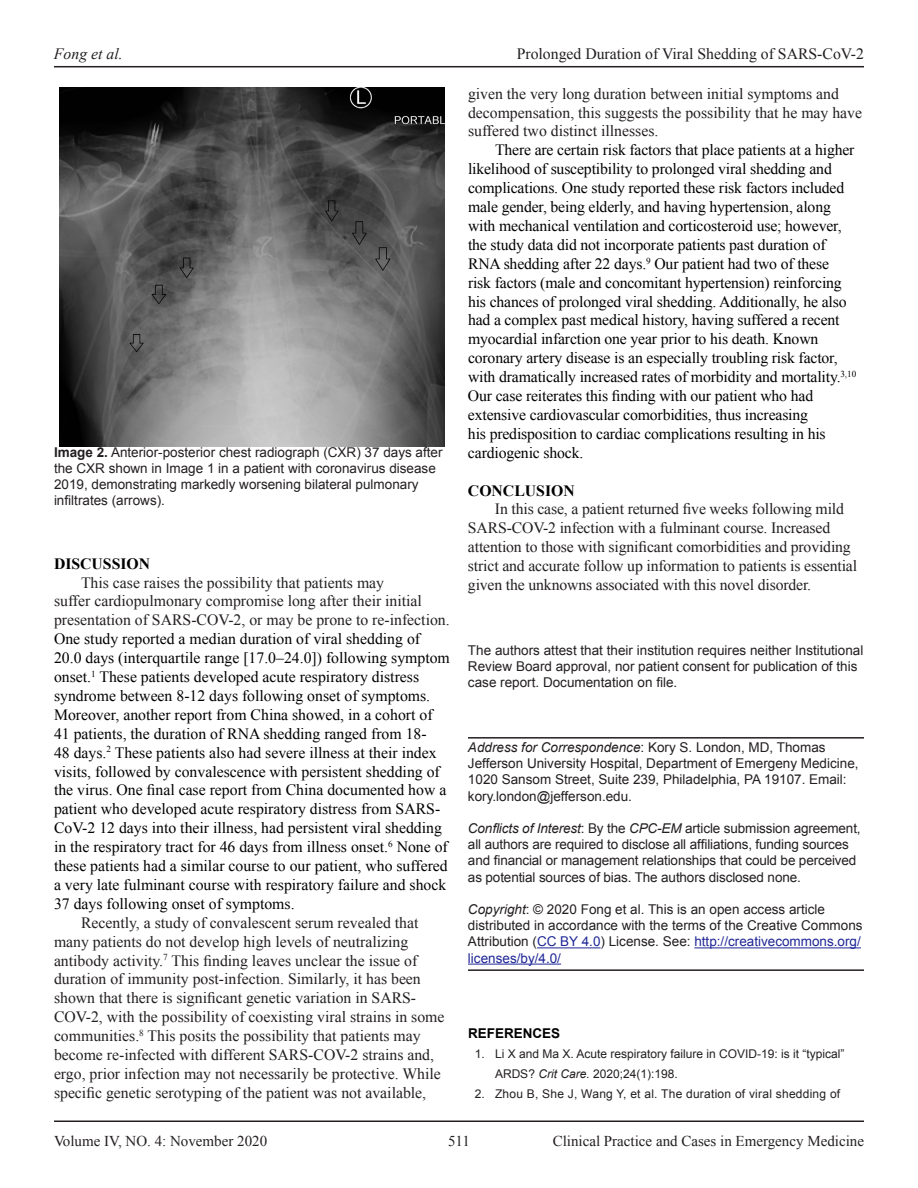
<style>
.page{position:relative;width:918px;height:1188px;background:#fff}
.page>*{position:absolute;margin:0;border:0;box-sizing:border-box;transform-origin:0 0}
.t1{font:15.75px/18.9px "Times New Roman";color:#000}
.t2{font:15.75px/18.9px "Times New Roman";color:#231f20}
.t3{font:700 15.75px "Times New Roman";color:#000}
.t4{font:italic 15.75px "Times New Roman";color:#231f20}
.t5{font:15px "Times New Roman";color:#231f20}
.t6{font:13.5px/16.2px "Arial";color:#231f20}
.t7{font:700 13.5px "Arial";color:#000}
.t8{font:12px/19.8px "Arial";color:#231f20}
.t9{font:12px "Arial";letter-spacing:.02em;color:#231f20}
.s1{font-weight:700}
.s2{color:#231f20}
.s3{font-style:italic}
.s4{color:#1f2796}
</style>
<div class="page">
<hr style="left:54px;top:1120px;width:810px;height:2px;background:#231f20">
<hr style="left:54px;top:66px;width:810px;height:1px;background:#231f20">
<img style="left:59px;top:88px;width:386px;height:358px">
<hr style="left:468px;top:737px;width:396px;height:2px;background:#231f20">
<hr style="left:537px;top:947px;width:64px;height:1px;background:#1f2796">
<hr style="left:694px;top:947px;width:167px;height:1px;background:#1f2796">
<hr style="left:468px;top:969px;width:396px;height:2px;background:#231f20">
<hr style="left:468px;top:964px;width:93px;height:1px;background:#1f2796">
<p class="t4" style="left:54px;top:43px;width:70px">Fong et al.</p>
<p class="t2" style="left:517px;top:44px;width:349px">Prolonged Duration of Viral Shedding of SARS-CoV-2</p>
<p class="t6" style="left:54px;top:444px;width:390px"><span class="s1">Image 2.</span> Anterior-posterior chest radiograph (CXR) 37 days after the CXR shown in Image 1 in a patient with coronavirus disease 2019, demonstrating markedly worsening bilateral pulmonary infiltrates (arrows).</p>
<p class="t3" style="left:54px;top:553px;width:98px">DISCUSSION</p>
<p class="t1" style="left:54px;top:573px;width:397px;text-indent:27px"><span class="s2">This case raises the possibility that patients may<br>suffer cardiopulmonary compromise long after their initial presentation of SARS-COV-2, or may be prone to re-infection.<br></span>One study reported a median duration of viral shedding of 20.0 days (interquartile range [17.0–24.0]) following symptom onset.<sup>1</sup> These patients developed acute respiratory distress syndrome between 8-12 days following onset of symptoms.<br>Moreover, another report from China showed, in a cohort of 41 patients, the duration of RNA shedding ranged from 18-<br>48 days.<sup>2</sup> These patients also had severe illness at their index visits, followed by convalescence with persistent shedding of the virus. One final case report from China documented how a patient who developed acute respiratory distress from SARS-CoV-2 12 days into their illness, had persistent viral shedding in the respiratory tract for 46 days from illness onset.<sup>6</sup> None of these patients had a similar course to our patient, who suffered a very late fulminant course with respiratory failure and shock 37 days following onset of symptoms.</p>
<p class="t2" style="left:54px;top:913px;width:392px;text-indent:27px">Recently, a study of convalescent serum revealed that many patients do not develop high levels of neutralizing antibody activity.<sup>7</sup> This finding leaves unclear the issue of duration of immunity post-infection. Similarly, it has been shown that there is significant genetic variation in SARS-COV-2, with the possibility of coexisting viral strains in some communities.<sup>8</sup> This posits the possibility that patients may become re-infected with different SARS-COV-2 strains and, ergo, prior infection may not necessarily be protective. While specific genetic serotyping of the patient was not available,</p>
<p class="t2" style="left:468px;top:84px;width:396px">given the very long duration between initial symptoms and decompensation, this suggests the possibility that he may have suffered two distinct illnesses.</p>
<p class="t1" style="left:468px;top:140px;width:390px;text-indent:27px">There are certain risk factors that place patients at a higher likelihood of susceptibility to prolonged viral shedding and complications. One study reported these risk factors included male gender, being elderly, and having hypertension, along with mechanical ventilation and corticosteroid use; however, the study data did not incorporate patients past duration of RNA shedding after 22 days.<sup>9</sup> Our patient had two of these<br>risk factors (male and concomitant hypertension) reinforcing his chances of prolonged viral shedding. Additionally, he also had a complex past medical history, having suffered a recent myocardial infarction one year prior to his death. Known coronary artery disease is an especially troubling risk factor, with dramatically increased rates of morbidity and mortality.<sup>3,10<br></sup>Our case reiterates this finding with our patient who had extensive cardiovascular comorbidities, thus increasing<br>his predisposition to cardiac complications resulting in his cardiogenic shock.</p>
<p class="t3" style="left:468px;top:479px;width:108px">CONCLUSION</p>
<p class="t2" style="left:468px;top:500px;width:391px;text-indent:27px">In this case, a patient returned five weeks following mild SARS-COV-2 infection with a fulminant course. Increased attention to those with significant comorbidities and providing strict and accurate follow up information to patients is essential given the unknowns associated with this novel disorder.</p>
<p class="t6" style="left:468px;top:642px;width:397px">The authors attest that their institution requires neither Institutional<br>Review Board approval, nor patient consent for publication of this case report. Documentation on file.</p>
<p class="t6" style="left:468px;top:739px;width:392px"><span class="s3">Address for Correspondence</span>: Kory S. London, MD, Thomas Jefferson University Hospital, Department of Emergeny Medicine, 1020 Sansom Street, Suite 239, Philadelphia, PA 19107. Email: kory.london@jefferson.edu.</p>
<p class="t6" style="left:468px;top:820px;width:394px"><span class="s3">Conflicts of Interest</span>: By the <span class="s3">CPC-EM</span> article submission agreement, all authors are required to disclose all affiliations, funding sources and financial or management relationships that could be perceived as potential sources of bias. The authors disclosed none.</p>
<p class="t6" style="left:468px;top:901px;width:396px"><span class="s3">Copyright</span>: © 2020 Fong et al. This is an open access article distributed in accordance with the terms of the Creative Commons Attribution (<span class="s4">CC BY 4.0</span>) License. See: <span class="s4">http://creativecommons.org/ licenses/by/4.0/</span></p>
<p class="t7" style="left:468px;top:1025px;width:94px">REFERENCES</p>
<p class="t8" style="left:495px;top:1044px;width:351px;text-indent:-20px">1. Li X and Ma X. Acute respiratory failure in COVID-19: is it “typical”<br>ARDS? <span class="s3">Crit Care.</span> 2020;24(1):198.</p>
<p class="t9" style="left:475px;top:1086px;width:367px">2. Zhou B, She J, Wang Y, et al. The duration of viral shedding of</p>
<p class="t5" style="left:54px;top:1131px;width:215px">Volume IV, NO. 4: November 2020</p>
<p class="t5" style="left:448px;top:1131px;width:23px">511</p>
<p class="t5" style="left:553px;top:1131px;width:313px">Clinical Practice and Cases in Emergency Medicine</p>
</div>
